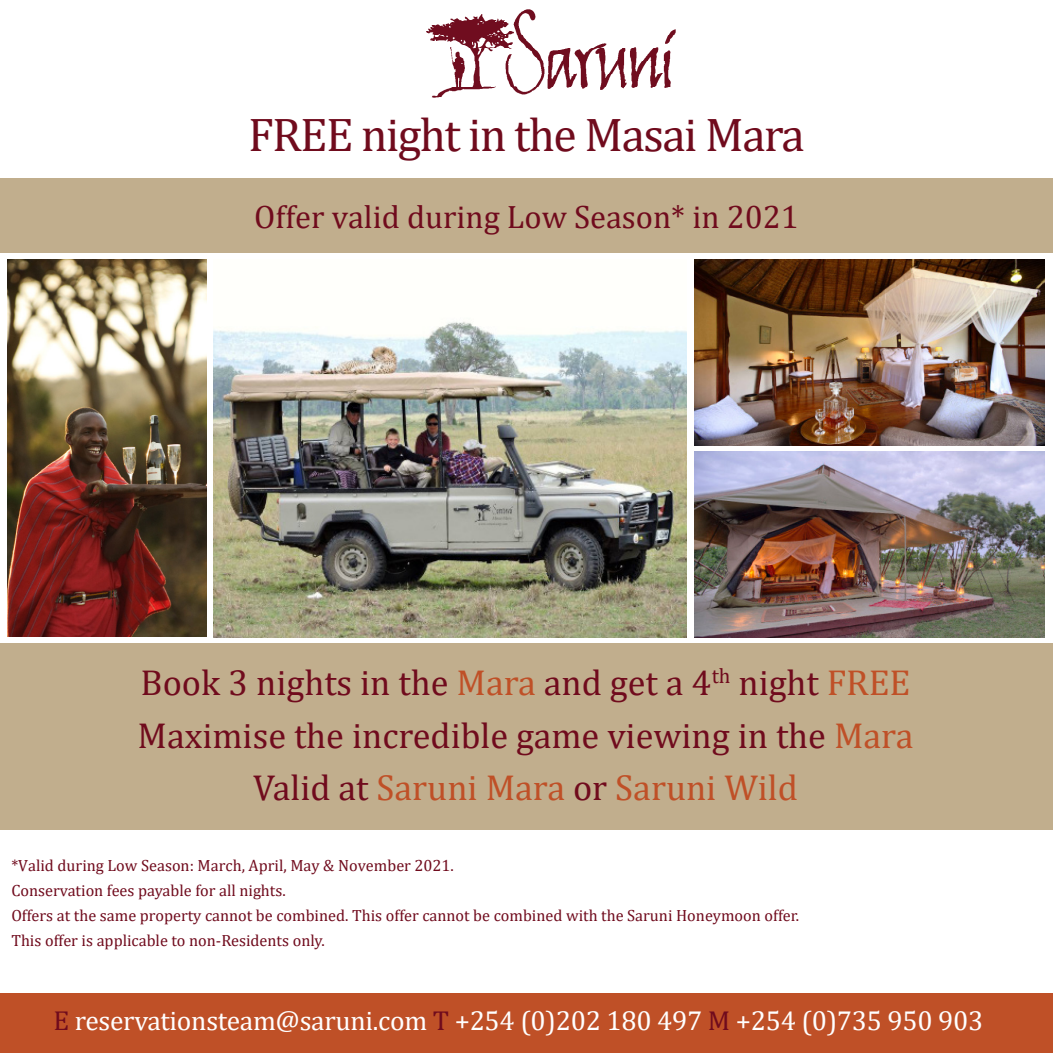
<style>
.page{position:relative;width:1053px;height:1053px;background:#fff}
.page>*{position:absolute;margin:0;border:0;box-sizing:border-box;transform-origin:0 0}
.Body_copy{font:47.5px "Cambria";letter-spacing:-.03em;color:#700b1d}
.Body_copy-2{font:36.25px/52.5px "Cambria";color:#700b1d;text-align:center}
.Body_copy-3{font:32.5px "Cambria";color:#700b1d}
.Body_copy-4{font:27.5px "Cambria";letter-spacing:-.01em;color:#fff}
.Body_copy-5{font:16.25px "Cambria";color:#700b1d}
.s1{color:#bf5027}
.s2{color:#700b1d}
</style>
<div class="page">
<div style="left:0;top:993px;width:1052px;height:59px;background:#bf5027"></div>
<div style="left:0;top:178px;width:1052px;height:74px;background:#c1ae8d"></div>
<div style="left:0;top:643px;width:1052px;height:186px;background:#c1ae8d"></div>
<img style="left:694px;top:451px;width:349px;height:186px">
<img style="left:213px;top:321px;width:473px;height:316px">
<img style="left:694px;top:260px;width:349px;height:185px">
<img style="left:8px;top:259px;width:198px;height:377px">
<img style="left:427px;top:10px;width:247px;height:88px">
<p class="Body_copy" style="left:248px;top:106px;width:558px">FREE night in the Masai Mara</p>
<p class="Body_copy-3" style="left:254px;top:198px;width:546px">Offer valid during Low Season* in 2021</p>
<p class="Body_copy-2" style="left:140px;top:656px;width:771px">Book 3 nights in the <span class="s1">Mara</span> and get a 4<sup>th</sup> night <span class="s1">FREE</span></p>
<p class="Body_copy-2" style="left:137px;top:708px;width:777px">Maximise the incredible game viewing in the <span class="s1">Mara<br></span>Valid at <span class="s1">Saruni Mara</span> or <span class="s1">Saruni Wild</span></p>
<p class="Body_copy-5" style="left:11px;top:856px;width:444px">*Valid during Low Season: March, April, May &amp; November 2021.</p>
<p class="Body_copy-5" style="left:11px;top:881px;width:276px">Conservation fees payable for all nights.</p>
<p class="Body_copy-5" style="left:11px;top:905px;width:789px">Offers at the same property cannot be combined. This offer cannot be combined with the Saruni Honeymoon offer.</p>
<p class="Body_copy-5" style="left:11px;top:930px;width:315px">This offer is applicable to non-Residents only.</p>
<p class="Body_copy-4" style="left:53px;top:1004px;width:931px"><span class="s2">E</span> reservationsteam@saruni.com <span class="s2">T</span> +254 (0)202 180 497 <span class="s2">M</span> +254 (0)735 950 903</p>
</div>
